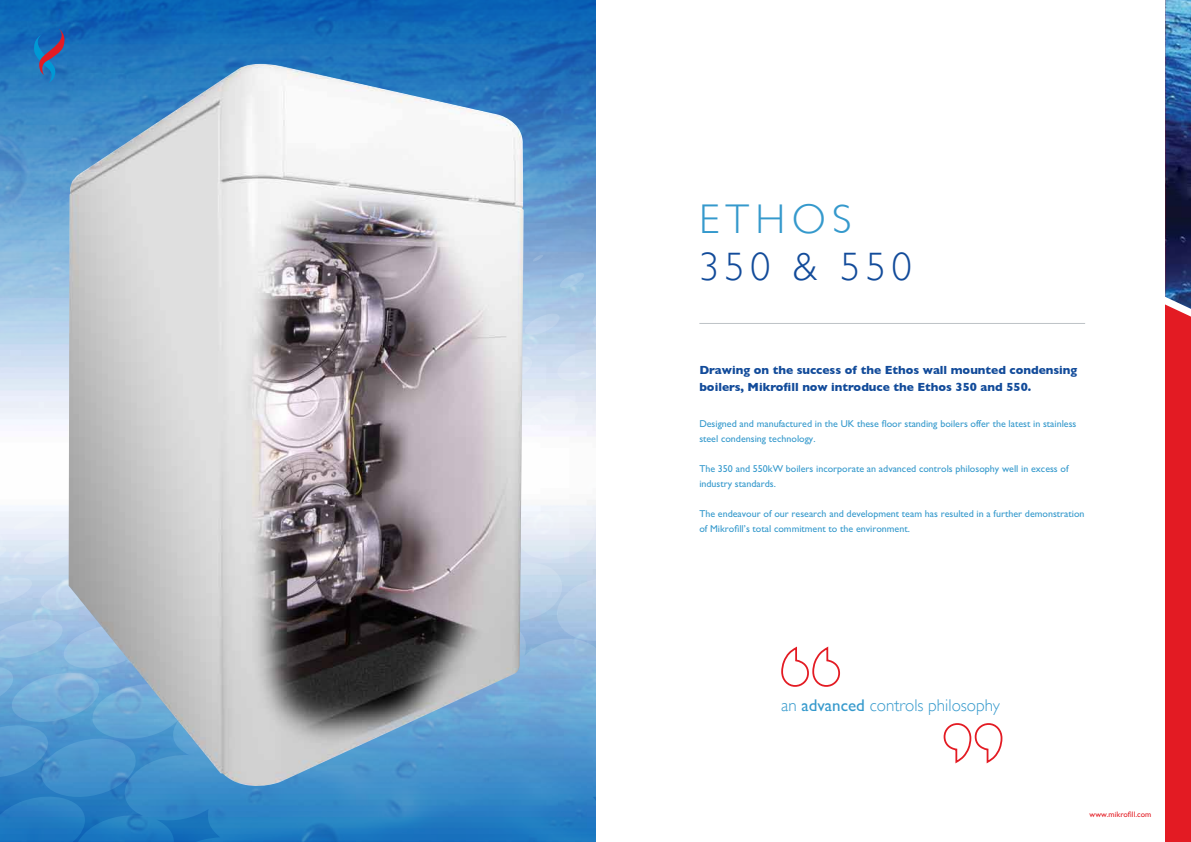
<style>
.page{position:relative;width:1191px;height:842px;background:#fff}
.page>*{position:absolute;margin:0;border:0;box-sizing:border-box;transform-origin:0 0}
.t1{font:300 41.5px "Gill Sans";letter-spacing:.15em;color:#3599cc}
.t2{font:300 39.6px "Gill Sans";letter-spacing:.15em;color:#124b9a}
.t3{font:300 17px "Gill Sans";color:#3599cc}
.t4{font:700 12px/17px "Gill Sans";color:#124b9a}
.t5{font:10px/15px "M Gill Sans";color:#3599cc}
.t6{font:8px "M Gill Sans";color:#e31b23}
.s1{font-family:"M Gill Sans";font-weight:400}
</style>
<div class="page">
<img style="left:0;top:0;width:595px;height:244px">
<svg style="left:32px;top:28px;width:35px;height:55px;background:#3268a8"></svg>
<svg style="left:0;top:244px;width:595px;height:598px;background:#8bb8dd"></svg>
<svg style="left:781px;top:646px;width:59px;height:41px"></svg>
<svg style="left:943px;top:723px;width:60px;height:41px"></svg>
<div style="left:1165px;top:0;width:26px;height:842px;background:#e31b23"></div>
<img style="left:1165px;top:0;width:26px;height:317px">
<hr style="left:699px;top:323px;width:386px;height:1px;background:#bdc2c6">
<img style="left:69px;top:64px;width:454px;height:731px">
<h1 class="t1" style="left:699px;top:195px;width:154px">ETHOS</h1>
<h2 class="t2" style="left:699px;top:244px;width:214px">350 &amp; 550</h2>
<p class="t4" style="left:699px;top:362px;width:379px">Drawing on the success of the Ethos wall mounted condensing boilers, Mikrofill now introduce the Ethos 350 and 550.</p>
<p class="t5" style="left:699px;top:417px;width:378px">Designed and manufactured in the UK these floor standing boilers offer the latest in stainless steel condensing technology.</p>
<p class="t5" style="left:699px;top:462px;width:371px">The 350 and 550kW boilers incorporate an advanced controls philosophy well in excess of industry standards.</p>
<p class="t5" style="left:699px;top:507px;width:387px">The endeavour of our research and development team has resulted in a further demonstration of Mikrofill’s total commitment to the environment.</p>
<h3 class="t3" style="left:781px;top:696px;width:220px">an <span class="s1">advanced</span> controls philosophy</h3>
<p class="t6" style="left:1089px;top:810px;width:63px">www.mikrofill.com</p>
</div>
